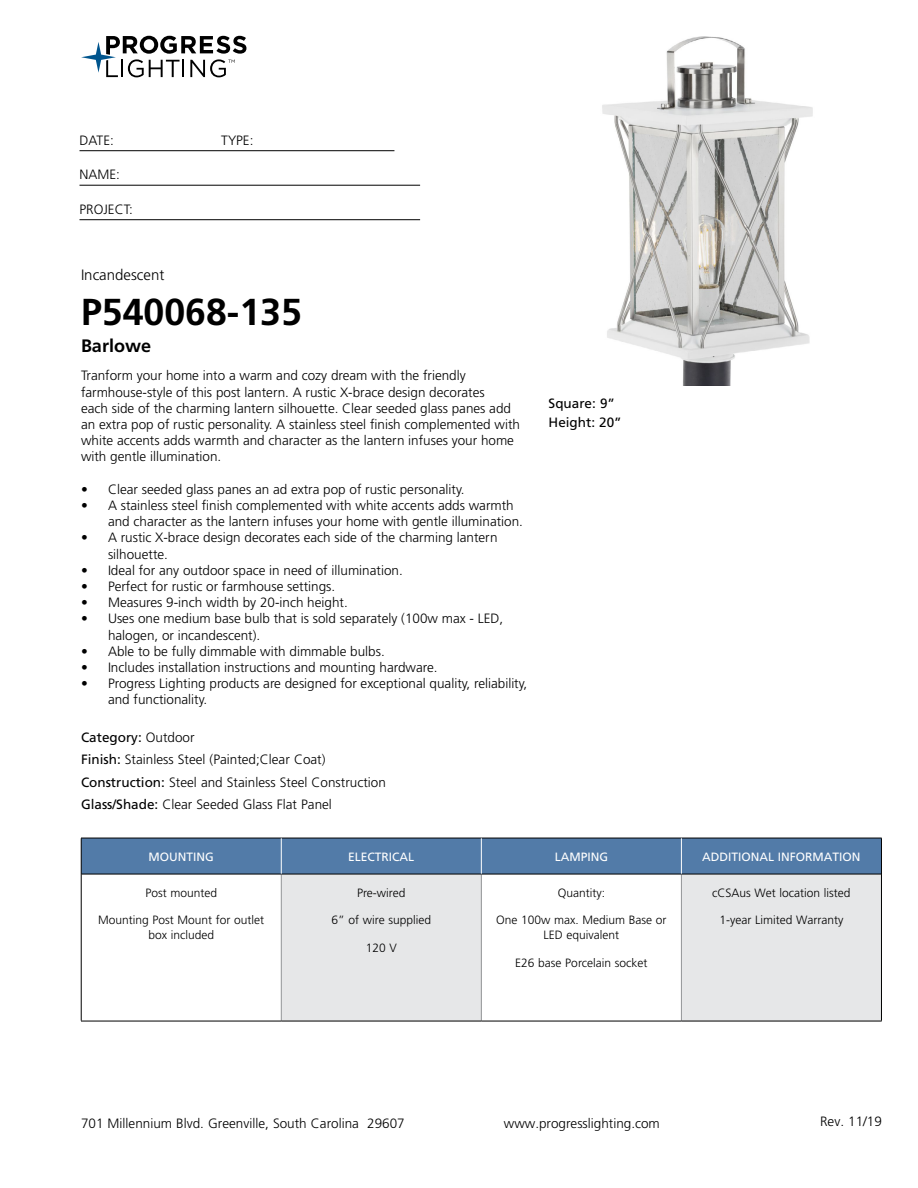
<style>
.page{position:relative;width:918px;height:1188px;background:#fff}
.page>*{position:absolute;margin:0;border:0;box-sizing:border-box;transform-origin:0 0}
.t1{font:700 37.5px "Frutiger LT Std";color:#000}
.t2{font:700 18px "Frutiger LT Std";color:#000}
.t3{font:300 15px "Frutiger LT Std";color:#000}
.t4{font:300 13.5px/16.2px "Frutiger LT Std";color:#000}
.t5{font:13.5px/19.5px "Frutiger LT Std";color:#000}
.t6{font:300 12px/15px "Frutiger LT Std";color:#000;text-align:center}
.t7{font:12px "Frutiger LT Std";color:#fff}
.s1{font-weight:400}
</style>
<div class="page">
<svg style="left:81px;top:36px;width:165px;height:41px"></svg>
<hr style="left:80px;top:150px;width:314px;height:1px;background:#000">
<hr style="left:80px;top:185px;width:340px;height:1px;background:#000">
<hr style="left:80px;top:219px;width:340px;height:1px;background:#000">
<div style="left:82px;top:839px;width:799px;height:35px;background:#527ba8"></div>
<div style="left:281px;top:874px;width:200px;height:147px;background:#e6e7e8"></div>
<div style="left:681px;top:874px;width:200px;height:147px;background:#e6e7e8"></div>
<hr style="left:281px;top:874px;width:1px;height:147px;background:#939598">
<hr style="left:481px;top:874px;width:1px;height:147px;background:#939598">
<hr style="left:681px;top:874px;width:1px;height:147px;background:#939598">
<hr style="left:81px;top:874px;width:200px;height:1px;background:#000">
<hr style="left:281px;top:874px;width:200px;height:1px;background:#000">
<hr style="left:481px;top:874px;width:200px;height:1px;background:#000">
<hr style="left:681px;top:874px;width:200px;height:1px;background:#000">
<hr style="left:81px;top:1021px;width:200px;height:1px;background:#000">
<hr style="left:281px;top:1021px;width:200px;height:1px;background:#000">
<hr style="left:481px;top:1021px;width:200px;height:1px;background:#000">
<hr style="left:681px;top:1021px;width:201px;height:1px;background:#000">
<hr style="left:81px;top:838px;width:200px;height:1px;background:#000">
<hr style="left:81px;top:838px;width:1px;height:36px;background:#000">
<hr style="left:281px;top:838px;width:200px;height:1px;background:#000">
<hr style="left:481px;top:838px;width:200px;height:1px;background:#000">
<hr style="left:681px;top:838px;width:201px;height:1px;background:#000">
<hr style="left:881px;top:838px;width:1px;height:36px;background:#000">
<hr style="left:81px;top:874px;width:1px;height:147px;background:#000">
<hr style="left:881px;top:874px;width:1px;height:147px;background:#000">
<hr style="left:281px;top:838px;width:1px;height:36px;background:#fff">
<hr style="left:681px;top:838px;width:1px;height:36px;background:#fff">
<hr style="left:481px;top:838px;width:1px;height:36px;background:#fff">
<img style="left:602px;top:36px;width:211px;height:349px">
<p class="t4" style="left:80px;top:132px;width:36px">DATE:</p>
<p class="t4" style="left:221px;top:132px;width:34px">TYPE:</p>
<p class="t4" style="left:80px;top:167px;width:42px">NAME:</p>
<p class="t4" style="left:80px;top:201px;width:55px">PROJECT:</p>
<p class="t3" style="left:81px;top:266px;width:85px">Incandescent</p>
<h1 class="t1" style="left:81px;top:290px;width:222px">P540068-135</h1>
<h2 class="t2" style="left:81px;top:335px;width:72px">Barlowe</h2>
<p class="t4" style="left:81px;top:368px;width:441px">Tranform your home into a warm and cozy dream with the friendly farmhouse-style of this post lantern. A rustic X-brace design decorates<br>each side of the charming lantern silhouette. Clear seeded glass panes add an extra pop of rustic personality. A stainless steel finish complemented with white accents adds warmth and character as the lantern infuses your home with gentle illumination.</p>
<p class="t4" style="left:81px;top:481px;width:385px">• Clear seeded glass panes an ad extra pop of rustic personality.</p>
<p class="t4" style="left:108px;top:497px;width:417px;text-indent:-27px">• A stainless steel finish complemented with white accents adds warmth and character as the lantern infuses your home with gentle illumination.</p>
<p class="t4" style="left:108px;top:530px;width:391px;text-indent:-27px">• A rustic X-brace design decorates each side of the charming lantern silhouette.</p>
<p class="t4" style="left:81px;top:562px;width:323px">• Ideal for any outdoor space in need of illumination.</p>
<p class="t4" style="left:81px;top:578px;width:256px">• Perfect for rustic or farmhouse settings.</p>
<p class="t4" style="left:81px;top:595px;width:268px">• Measures 9-inch width by 20-inch height.</p>
<p class="t4" style="left:108px;top:611px;width:397px;text-indent:-27px">• Uses one medium base bulb that is sold separately (100w max - LED, halogen, or incandescent).</p>
<p class="t4" style="left:81px;top:643px;width:305px">• Able to be fully dimmable with dimmable bulbs.</p>
<p class="t4" style="left:81px;top:659px;width:358px">• Includes installation instructions and mounting hardware.</p>
<p class="t4" style="left:108px;top:676px;width:421px;text-indent:-27px">• Progress Lighting products are designed for exceptional quality, reliability, and functionality.</p>
<p class="t4" style="left:81px;top:726px;width:306px;line-height:22.5px"><span class="s1">Category:</span> Outdoor<br><span class="s1">Finish:</span> Stainless Steel (Painted;Clear Coat)<br><span class="s1">Construction:</span> Steel and Stainless Steel Construction <span class="s1">Glass/Shade:</span> Clear Seeded Glass Flat Panel</p>
<p class="t5" style="left:549px;top:393px;width:75px">Square: 9”<br>Height: 20”</p>
<p class="t7" style="left:149px;top:849px;width:67px">MOUNTING</p>
<p class="t7" style="left:348px;top:849px;width:68px">ELECTRICAL</p>
<p class="t7" style="left:555px;top:849px;width:55px">LAMPING</p>
<p class="t7" style="left:702px;top:849px;width:160px">ADDITIONAL INFORMATION</p>
<p class="t6" style="left:145px;top:885px;width:73px">Post mounted</p>
<p class="t6" style="left:98px;top:913px;width:168px">Mounting Post Mount for outlet box included</p>
<p class="t6" style="left:357px;top:885px;width:50px">Pre-wired</p>
<p class="t6" style="left:332px;top:913px;width:101px">6” of wire supplied</p>
<p class="t6" style="left:366px;top:941px;width:33px">120 V</p>
<p class="t6" style="left:712px;top:885px;width:140px">cCSAus Wet location listed</p>
<p class="t6" style="left:719px;top:913px;width:125px">1-year Limited Warranty</p>
<p class="t6" style="left:558px;top:885px;width:49px">Quantity:</p>
<p class="t6" style="left:496px;top:913px;width:172px">One 100w max. Medium Base or<br>LED equivalent</p>
<p class="t6" style="left:515px;top:956px;width:134px">E26 base Porcelain socket</p>
<p class="t4" style="left:81px;top:1115px;width:325px">701 Millennium Blvd. Greenville, South Carolina 29607</p>
<p class="t4" style="left:504px;top:1115px;width:158px">www.progresslighting.com</p>
<p class="t4" style="left:820px;top:1114px;width:63px">Rev. 11/19</p>
</div>
